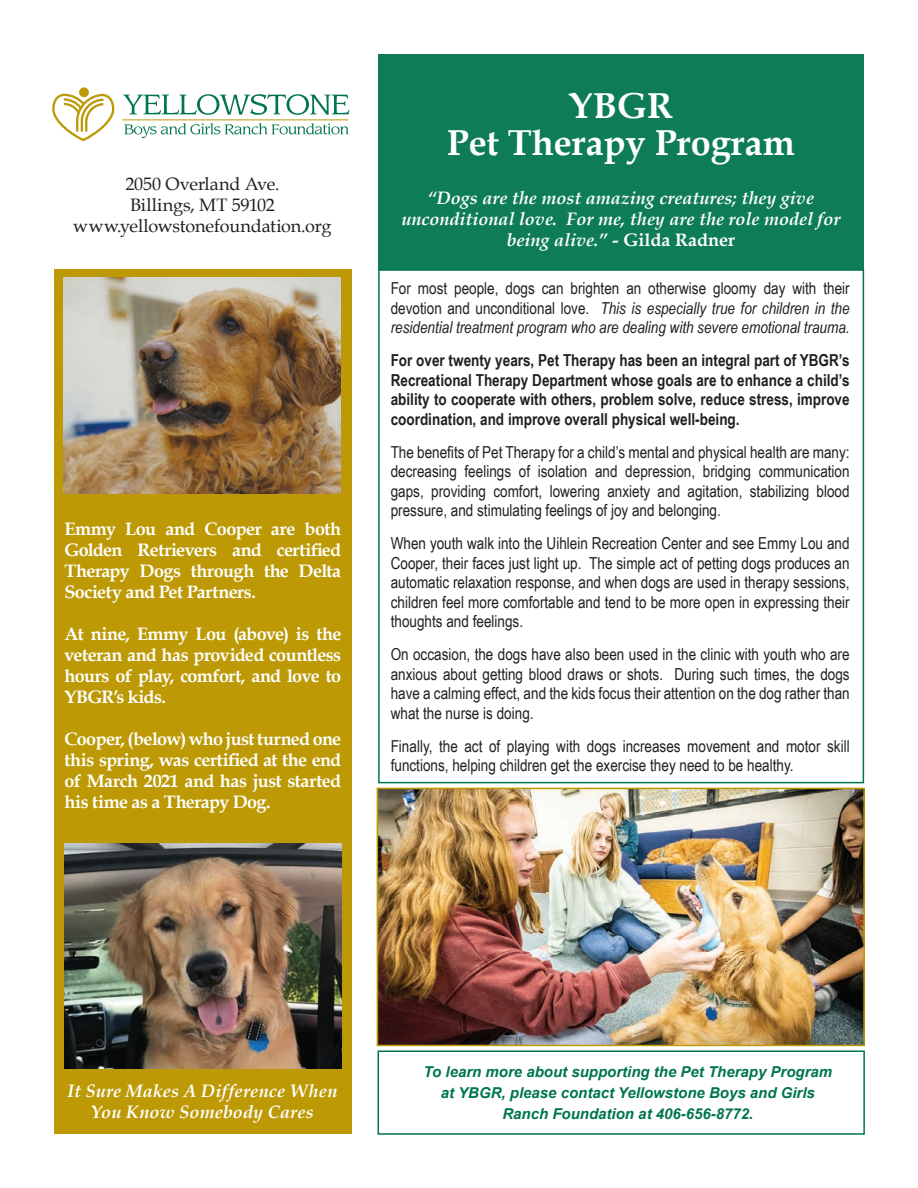
<style>
.page{position:relative;width:918px;height:1188px;background:#fff}
.page>*{position:absolute;margin:0;border:0;box-sizing:border-box;transform-origin:0 0}
.t1{font:700 36px "Book Antiqua";color:#fff}
.t2{font:700 18px/21px "Book Antiqua";letter-spacing:-.03em;color:#fff;text-align:justify}
.t3{font:italic 700 18px/21px "Book Antiqua";color:#fff;text-align:center}
.t4{font:18px "Book Antiqua";letter-spacing:-.01em;color:#231f20}
.t5{font:16.5px/19.5px "Arial Narrow";color:#231f20;text-align:justify}
.t6{font:700 16.5px/19.5px "Arial Narrow";color:#231f20;text-align:justify}
.t7{font:italic 16.5px/19.5px "Arial Narrow";color:#231f20;text-align:justify}
.t8{font:italic 700 15px "Arial";color:#00754f}
.s1{font-style:normal}
</style>
<div class="page">
<div style="left:54px;top:269px;width:297px;height:865px;background:#bc9905"></div>
<div style="left:378px;top:1050px;width:487px;height:85px;border:2px solid #00754f"></div>
<img style="left:64px;top:843px;width:277px;height:226px">
<img style="left:64px;top:278px;width:277px;height:216px">
<div style="left:378px;top:269px;width:486px;height:514px;border:2px solid #00754f"></div>
<div style="left:378px;top:54px;width:486px;height:216px;background:#0d7c57"></div>
<svg style="left:123px;top:94px;width:227px;height:21px"></svg>
<svg style="left:124px;top:123px;width:225px;height:15px"></svg>
<hr style="left:122px;top:120px;width:226px;height:1px;background:#bc9905">
<svg style="left:79px;top:87px;width:10px;height:10px"></svg>
<svg style="left:52px;top:93px;width:63px;height:48px"></svg>
<img style="left:380px;top:791px;width:482px;height:252px">
<div style="left:377px;top:788px;width:488px;height:258px;border:2px solid #bc9905"></div>
<p class="t4" style="left:125px;top:171px;width:156px">2050 Overland Ave.</p>
<p class="t4" style="left:130px;top:192px;width:146px">Billings, MT 59102</p>
<p class="t4" style="left:73px;top:213px;width:260px">www.yellowstonefoundation.org</p>
<p class="t2" style="left:64px;top:519px;width:278px">Emmy Lou and Cooper are both Golden Retrievers and certified Therapy Dogs through the Delta Society and Pet Partners.</p>
<p class="t2" style="left:64px;top:624px;width:278px">At nine, Emmy Lou (above) is the veteran and has provided countless hours of play, comfort, and love to YBGR’s kids.</p>
<p class="t2" style="left:64px;top:729px;width:278px">Cooper, (below) who just turned one this spring, was certified at the end of March 2021 and has just started his time as a Therapy Dog.</p>
<p class="t1" style="left:569px;top:81px;width:106px">YBGR</p>
<p class="t1" style="left:447px;top:118px;width:350px">Pet Therapy Program</p>
<p class="t3" style="left:401px;top:188px;width:441px">“Dogs are the most amazing creatures; they give unconditional love. For me, they are the role model for being alive.” - <span class="s1">Gilda Radner</span></p>
<p class="t7" style="left:391px;top:278px;width:461px"><span class="s1">For most people, dogs can brighten an otherwise gloomy day with their devotion and unconditional love.</span> This is especially true for children in the residential treatment program who are dealing with severe emotional trauma.</p>
<p class="t6" style="left:391px;top:350px;width:461px">For over twenty years, Pet Therapy has been an integral part of YBGR’s Recreational Therapy Department whose goals are to enhance a child’s ability to cooperate with others, problem solve, reduce stress, improve coordination, and improve overall physical well-being.</p>
<p class="t5" style="left:391px;top:441px;width:460px">The benefits of Pet Therapy for a child’s mental and physical health are many: decreasing feelings of isolation and depression, bridging communication gaps, providing comfort, lowering anxiety and agitation, stabilizing blood pressure, and stimulating feelings of joy and belonging.</p>
<p class="t5" style="left:391px;top:533px;width:460px">When youth walk into the Uihlein Recreation Center and see Emmy Lou and Cooper, their faces just light up. The simple act of petting dogs produces an automatic relaxation response, and when dogs are used in therapy sessions, children feel more comfortable and tend to be more open in expressing their thoughts and feelings.</p>
<p class="t5" style="left:391px;top:644px;width:460px">On occasion, the dogs have also been used in the clinic with youth who are anxious about getting blood draws or shots. During such times, the dogs have a calming effect, and the kids focus their attention on the dog rather than what the nurse is doing.</p>
<p class="t5" style="left:391px;top:735px;width:460px">Finally, the act of playing with dogs increases movement and motor skill functions, helping children get the exercise they need to be healthy.</p>
<p class="t3" style="left:68px;top:1080px;width:271px">It Sure Makes A Difference When<br>You Know Somebody Cares</p>
<p class="t8" style="left:424px;top:1062px;width:410px">To learn more about supporting the Pet Therapy Program</p>
<p class="t8" style="left:441px;top:1083px;width:376px">at YBGR, please contact Yellowstone Boys and Girls</p>
<p class="t8" style="left:502px;top:1104px;width:252px">Ranch Foundation at 406-656-8772.</p>
</div>
